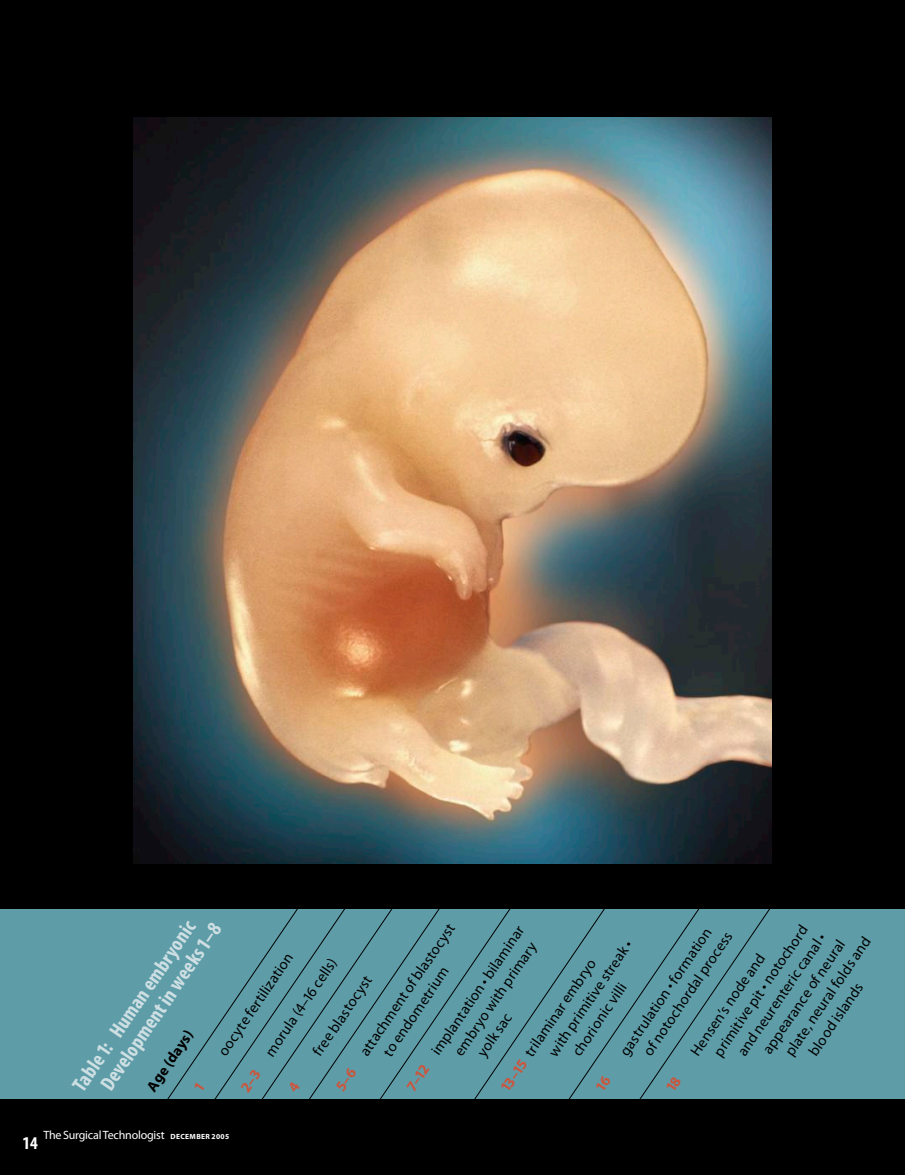
<style>
.page{position:relative;width:905px;height:1175px;background:#fff}
.page>*{position:absolute;margin:0;border:0;box-sizing:border-box;transform-origin:0 0}
.t1{font:700 condensed 21px/22.5px "Myriad Pro";color:#cedfe3}
.t2{font:700 condensed 18px "Myriad Pro";color:#fff}
.t3{font:15px/19.4px "Myriad Pro";color:#000}
.t4{font:700 15px "Myriad Pro";color:#000}
.t5{font:12px "Myriad Pro";letter-spacing:-.015em;color:#fff}
.s1{font-weight:700;color:#ca563e}
.s2{font-weight:700;font-size:7.5px}
</style>
<div class="page">
<div style="left:0;top:0;width:904px;height:1174px;background:#000"></div>
<img style="left:133px;top:118px;width:638px;height:745px">
<div style="left:0;top:909px;width:904px;height:189px;background:#5e9da8"></div>
<svg style="left:164px;top:909px;width:608px;height:190px"></svg>
<h1 class="t1" style="left:77px;top:1069px;width:199px;text-indent:-16px;rotate:-56deg">Table 1: Human embryonic<br>Development in weeks 1–8</h1>
<p class="t3" style="left:362px;top:1038px;width:146px;text-indent:-55px;rotate:-56deg"><span class="s1">5–6</span> attachment of blastocyst to endometrium</p>
<p class="t3" style="left:709px;top:1049px;width:157px;rotate:-56deg">primitive pit • notochord</p>
<p class="t3" style="left:402px;top:1083px;width:197px;rotate:-56deg"><span class="s1">7–12</span> implantation • bilaminar</p>
<p class="t3" style="left:622px;top:1037px;width:147px;text-indent:-13px;rotate:-56deg">gastrulation • formation of notochordal process</p>
<p class="t3" style="left:733px;top:1049px;width:146px;rotate:-56deg">and neurenteric canal •</p>
<p class="t3" style="left:780px;top:1048px;width:142px;rotate:-56deg">plate, neural folds and</p>
<p class="t3" style="left:758px;top:1046px;width:136px;rotate:-56deg">appearance of neural</p>
<p class="t3" style="left:544px;top:1049px;width:138px;rotate:-56deg">with primitive streak •</p>
<p class="t3" style="left:450px;top:1048px;width:136px;rotate:-56deg">embryo with primary</p>
<p class="t3" style="left:685px;top:1048px;width:122px;rotate:-56deg">Hensen’s node and</p>
<p class="t3" style="left:214px;top:1048px;width:122px;rotate:-56deg">oocyte fertilization</p>
<p class="t3" style="left:260px;top:1049px;width:116px;rotate:-56deg">morula (4–16 cells)</p>
<p class="t3" style="left:496px;top:1084px;width:158px;rotate:-56deg"><span class="s1">13–15</span> trilaminar embryo</p>
<p class="t3" style="left:308px;top:1048px;width:94px;rotate:-56deg">free blastocyst</p>
<p class="t3" style="left:567px;top:1049px;width:86px;rotate:-56deg">chorionic villi</p>
<p class="t3" style="left:804px;top:1048px;width:86px;rotate:-56deg">blood islands</p>
<p class="t3" style="left:472px;top:1049px;width:51px;rotate:-56deg">yolk sac</p>
<p class="t4" style="left:142px;top:1084px;width:72px;rotate:-56deg">Age (days)</p>
<p class="t5" style="left:43px;top:1127px;width:187px">The Surgical Technologist <span class="s2">DECEMBER 2005</span></p>
<p class="t2" style="left:22px;top:1132px;width:17px">14</p>
</div>
